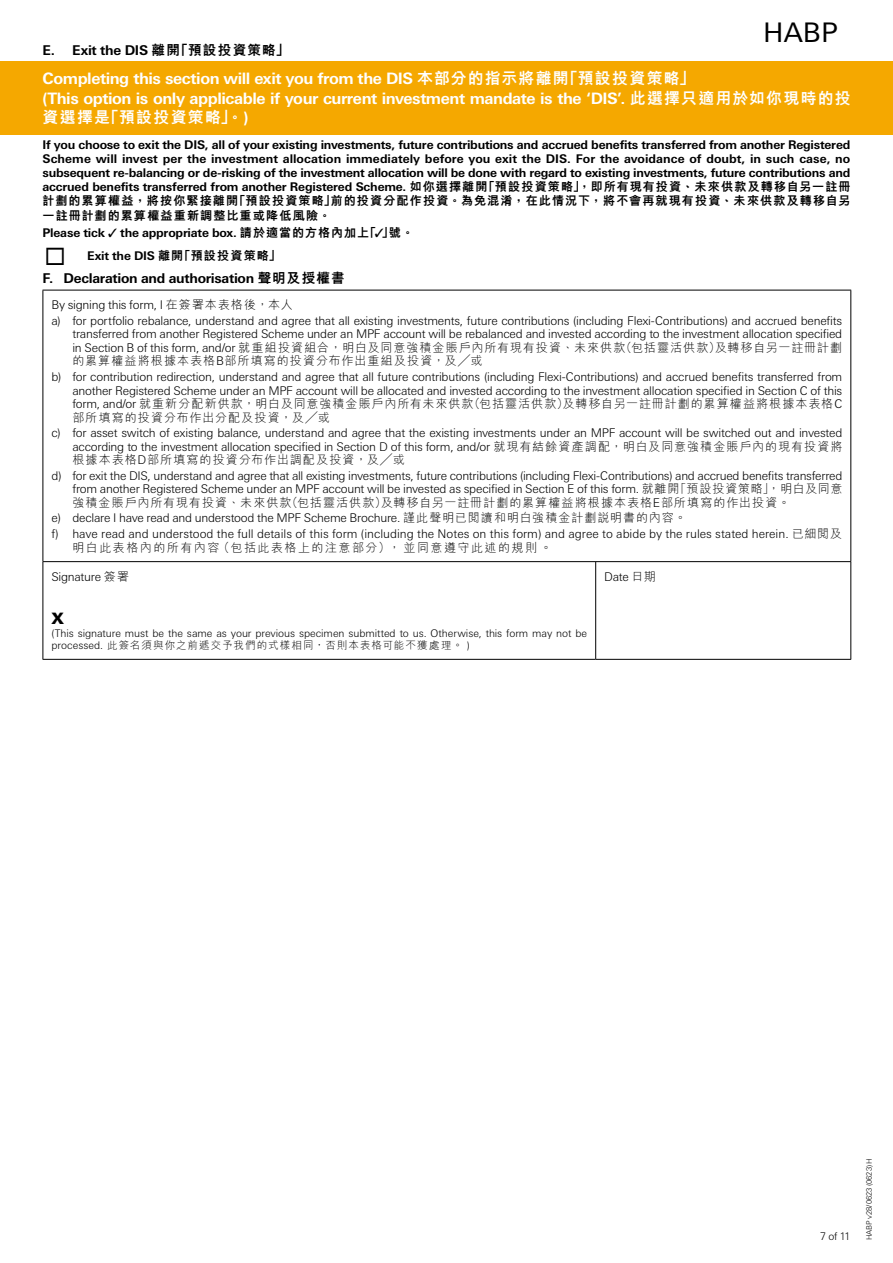
<style>
.page{position:relative;width:893px;height:1263px;background:#fff}
.page>*{position:absolute;margin:0;border:0;box-sizing:border-box;transform-origin:0 0}
.t1{font:27px "Univers Nextfor HSBC";color:#000}
.t2{font:700 22.5px "Univers Nextfor HSBC";color:#000}
.t3{font:700 15.75px/19.5px "Univers Nextfor HSBC";letter-spacing:-.03em;color:#fff}
.t4{font:800 15.75px "M Hei H Kfor HSBC";letter-spacing:.09em;color:#fff}
.t5{font:700 13.5px "Univers Nextfor HSBC";letter-spacing:-.02em;color:#000}
.t6{font:300 12px/13.5px "Univers Nextfor HSBC";letter-spacing:-.02em;color:#000;text-align:right}
.t7{font:700 12px/14.2px "Univers Nextfor HSBC";letter-spacing:-.015em;color:#000;text-align:justify}
.t8{font:300 12px/13.5px "M Hei H Kfor HSBC";letter-spacing:.09em;color:#000}
.t9{font:300 12px/15.6px "Univers Nextfor HSBC";color:#000}
.t10{font:800 12px/14.2px "M Hei H Kfor HSBC";letter-spacing:.1em;color:#000}
.t11{font:300 12px "M Hei H Kfor HSBC";letter-spacing:.125em;color:#000}
.t12{font:300 10.5px "Univers Nextfor HSBC";letter-spacing:-.01em;color:#000}
.t13{font:300 10.5px "M Hei H Kfor HSBC";letter-spacing:.1em;color:#000}
.t14{font:300 7.5px "Univers Nextfor HSBC";letter-spacing:-.005em;color:#000}
.s1{font-family:"M Hei H Kfor HSBC";font-weight:800}
.s2{font-family:"Univers Nextfor HSBC";font-weight:700}
.s3{font-family:"M Hei H Kfor HSBC"}
.s4{font-family:"Univers Nextfor HSBC"}
</style>
<div class="page">
<div style="left:0;top:62px;width:893px;height:73px;background:#f5a800"></div>
<hr style="left:43px;top:290px;width:808px;height:1px;background:#000">
<hr style="left:43px;top:290px;width:1px;height:271px;background:#000">
<hr style="left:850px;top:290px;width:1px;height:271px;background:#000">
<hr style="left:43px;top:561px;width:808px;height:1px;background:#000">
<hr style="left:43px;top:562px;width:1px;height:97px;background:#000">
<hr style="left:595px;top:562px;width:1px;height:97px;background:#000">
<hr style="left:850px;top:562px;width:1px;height:97px;background:#000">
<hr style="left:43px;top:659px;width:553px;height:1px;background:#000">
<hr style="left:596px;top:659px;width:255px;height:1px;background:#000">
<h1 class="t1" style="left:763px;top:13px;width:76px">HABP</h1>
<p class="t5" style="left:43px;top:40px;width:248px">E. Exit the DIS <span class="s1">離開「預設投資策略」</span></p>
<h3 class="t3" style="left:43px;top:68px;width:809px">Completing this section will exit you from the DIS <span class="s1">本部分的指示將離開「預設投資策略」<br></span>(This option is only applicable if your current investment mandate is the ‘DIS’. <span class="s1">此選擇只適用於如你現時的投</span></h3>
<h3 class="t4" style="left:43px;top:109px;width:208px">資選擇是「預設投資策略」。<span class="s2">)</span></h3>
<p class="t7" style="left:43px;top:136px;width:809px">If you choose to exit the DIS, all of your existing investments, future contributions and accrued benefits transferred from another Registered Scheme will invest per the investment allocation immediately before you exit the DIS. For the avoidance of doubt, in such case, no subsequent re-balancing or de-risking of the investment allocation will be done with regard to existing investments, future contributions and accrued benefits transferred from another Registered Scheme. <span class="s1">如你選擇離開「預設投資策略」，即所有現有投資、未來供款及轉移自另一註冊</span></p>
<p class="t10" style="left:43px;top:194px;width:809px">計劃的累算權益，將按你緊接離開「預設投資策略」前的投資分配作投資。為免混淆，在此情況下，將不會再就現有投資、未來供款及轉移自另一註冊計劃的累算權益重新調整比重或降低風險。</p>
<p class="t7" style="left:43px;top:225px;width:373px">Please tick ✓ the appropriate box. <span class="s1">請於適當的方格內加上「</span>✓<span class="s1">」號。</span></p>
<p class="t7" style="left:45px;top:248px;width:237px">◻ Exit the DIS <span class="s1">離開「預設投資策略」</span></p>
<p class="t5" style="left:43px;top:268px;width:304px">F. Declaration and authorisation <span class="s1">聲明及授權書</span></p>
<p class="t6" style="left:51px;top:296px;width:792px;line-height:15.6px;text-align:left">By signing this form, I <span class="s3">在簽署本表格後，本人<br></span>a) for portfolio rebalance, understand and agree that all existing investments, future contributions (including Flexi-Contributions) and accrued benefits</p>
<p class="t6" style="left:72px;top:327px;width:771px">transferred from another Registered Scheme under an MPF account will be rebalanced and invested according to the investment allocation specified</p>
<p class="t8" style="left:72px;top:341px;width:771px"><span class="s4">in Section B of this form, and/or</span> 就重組投資組合，明白及同意強積金賬戶內所有現有投資、未來供款（包括靈活供款）及轉移自另一註冊計劃的累算權益將根據本表格<span class="s4">B</span>部所填寫的投資分布作出重組及投資，及╱或</p>
<p class="t6" style="left:51px;top:369px;width:792px">b) for contribution redirection, understand and agree that all future contributions (including Flexi-Contributions) and accrued benefits transferred from another Registered Scheme under an MPF account will be allocated and invested according to the investment allocation specified in Section C of this</p>
<p class="t8" style="left:72px;top:397px;width:771px"><span class="s4">form, and/or</span> 就重新分配新供款，明白及同意強積金賬戶內所有未來供款（包括靈活供款）及轉移自另一註冊計劃的累算權益將根據本表格<span class="s4">C</span>部所填寫的投資分布作出分配及投資，及╱或</p>
<p class="t6" style="left:51px;top:425px;width:792px">c) for asset switch of existing balance, understand and agree that the existing investments under an MPF account will be switched out and invested according to the investment allocation specified in Section D of this form, and/or <span class="s3">就現有結餘資產調配，明白及同意強積金賬戶內的現有投資將</span></p>
<p class="t8" style="left:72px;top:453px;width:334px">根據本表格<span class="s4">D</span>部所填寫的投資分布作出調配及投資，及╱或</p>
<p class="t6" style="left:51px;top:468px;width:792px">d) for exit the DIS, understand and agree that all existing investments, future contributions (including Flexi-Contributions) and accrued benefits transferred from another Registered Scheme under an MPF account will be invested as specified in Section E of this form. <span class="s3">就離開「預設投資策略」，明白及同意</span></p>
<p class="t8" style="left:72px;top:495px;width:719px">強積金賬戶內所有現有投資、未來供款（包括靈活供款）及轉移自另一註冊計劃的累算權益將根據本表格<span class="s4">E</span>部所填寫的作出投資。</p>
<p class="t9" style="left:51px;top:510px;width:792px">e) declare I have read and understood the MPF Scheme Brochure. <span class="s3">謹此聲明已閱讀和明白強積金計劃說明書的內容。<br></span>f) have read and understood the full details of this form (including the Notes on this form) and agree to abide by the rules stated herein. <span class="s3">已細閱及</span></p>
<p class="t11" style="left:72px;top:541px;width:481px">明白此表格內的所有內容（包括此表格上的注意部分），並同意遵守此述的規則。</p>
<p class="t6" style="left:51px;top:569px;width:79px">Signature <span class="s3">簽署</span></p>
<h2 class="t2" style="left:51px;top:600px;width:14px">x</h2>
<p class="t12" style="left:51px;top:626px;width:537px">(This signature must be the same as your previous specimen submitted to us. Otherwise, this form may not be</p>
<p class="t13" style="left:51px;top:640px;width:420px"><span class="s4">processed.</span> 此簽名須與你之前遞交予我們的式樣相同，否則本表格可能不獲處理。 <span class="s4">)</span></p>
<p class="t6" style="left:604px;top:569px;width:53px">Date <span class="s3">日期</span></p>
<p class="t12" style="left:820px;top:1228px;width:32px">7 of 11</p>
<p class="t14" style="left:864px;top:1240px;width:84px;rotate:-90deg">HABP v28/0623 (0623) H</p>
</div>
